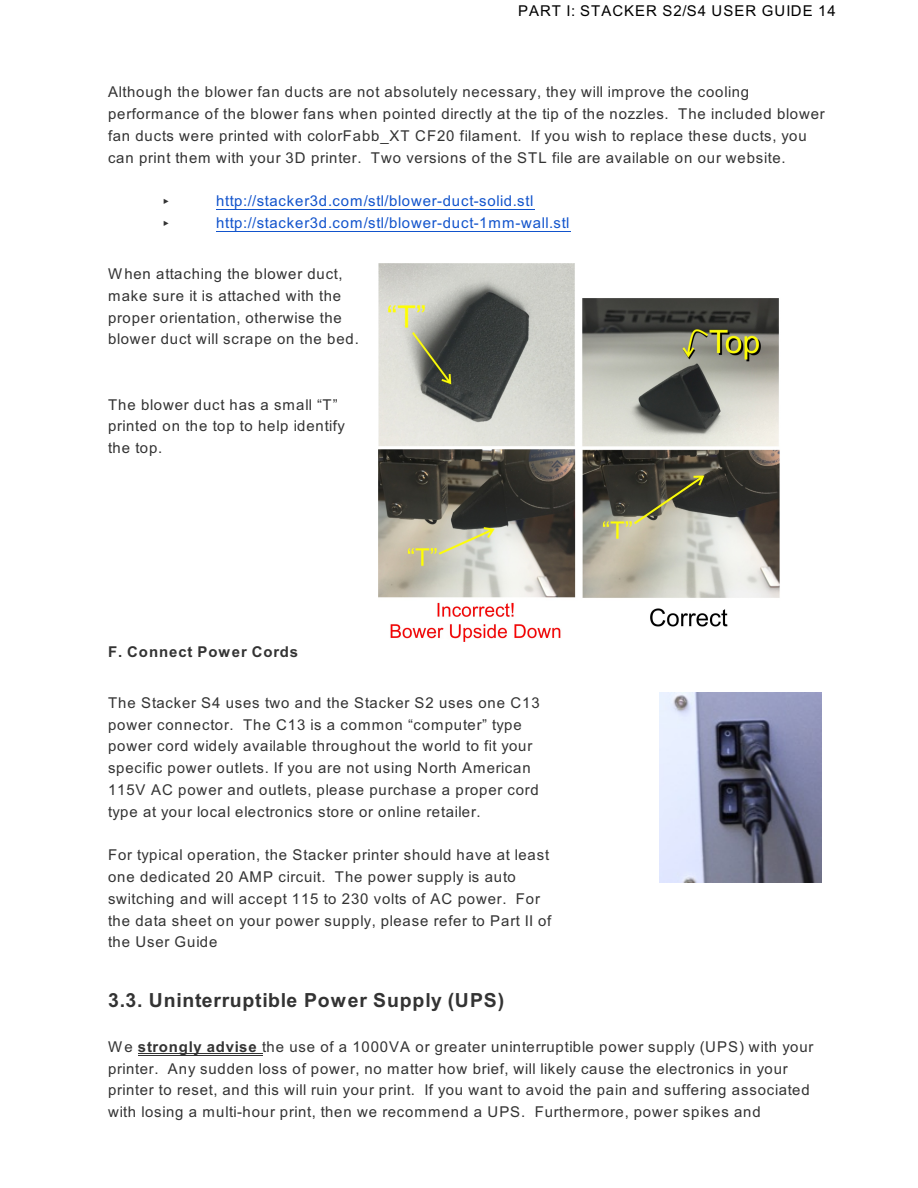
<style>
.page{position:relative;width:918px;height:1188px;background:#fff}
.page>*{position:absolute;margin:0;border:0;box-sizing:border-box;transform-origin:0 0}
.t1{font:700 19.5px "Arial";letter-spacing:.045em;color:#333}
.t2{font:15px/21.8px "Arial";letter-spacing:.06em;color:#333}
.t3{font:15px/21.8px "Arial";letter-spacing:.055em;color:#1254cc}
.t4{font:15px "Arial";letter-spacing:.07em;color:#000}
.t5{font:700 15px "Arial";letter-spacing:.065em;color:#333}
.s1{font-weight:700}
</style>
<div class="page">
<hr style="left:216px;top:209px;width:318px;height:1px;background:#1254cc">
<hr style="left:216px;top:231px;width:354px;height:1px;background:#1254cc">
<img style="left:378px;top:263px;width:402px;height:378px">
<img style="left:660px;top:692px;width:162px;height:190px">
<hr style="left:138px;top:1053px;width:125px;height:1px;background:#333">
<hr style="left:138px;top:1055px;width:125px;height:1px;background:#333">
<p class="t4" style="left:518px;top:5px;width:319px">PART I: STACKER S2/S4 USER GUIDE 14</p>
<p class="t2" style="left:108px;top:83px;width:718px">Although the blower fan ducts are not absolutely necessary, they will improve the cooling performance of the blower fans when pointed directly at the tip of the nozzles. The included blower fan ducts were printed with colorFabb_XT CF20 filament. If you wish to replace these ducts, you can print them with your 3D printer. Two versions of the STL file are available on our website.</p>
<p class="t3" style="left:216px;top:192px;width:355px">http://stacker3d.com/stl/blower-duct-solid.stl http://stacker3d.com/stl/blower-duct-1mm-wall.stl</p>
<p class="t2" style="left:108px;top:264px;width:252px">When attaching the blower duct, make sure it is attached with the proper orientation, otherwise the blower duct will scrape on the bed.</p>
<p class="t2" style="left:108px;top:395px;width:238px">The blower duct has a small “T” printed on the top to help identify the top.</p>
<p class="t5" style="left:108px;top:646px;width:192px">F. Connect Power Cords</p>
<p class="t2" style="left:108px;top:693px;width:433px">The Stacker S4 uses two and the Stacker S2 uses one C13 power connector. The C13 is a common “computer” type power cord widely available throughout the world to fit your specific power outlets. If you are not using North American 115V AC power and outlets, please purchase a proper cord type at your local electronics store or online retailer.</p>
<p class="t2" style="left:108px;top:845px;width:445px">For typical operation, the Stacker printer should have at least one dedicated 20 AMP circuit. The power supply is auto switching and will accept 115 to 230 volts of AC power. For the data sheet on your power supply, please refer to Part II of the User Guide</p>
<h1 class="t1" style="left:108px;top:992px;width:398px">3.3. Uninterruptible Power Supply (UPS)</h1>
<p class="t2" style="left:108px;top:1037px;width:707px">We <span class="s1">strongly advise</span> the use of a 1000VA or greater uninterruptible power supply (UPS) with your printer. Any sudden loss of power, no matter how brief, will likely cause the electronics in your printer to reset, and this will ruin your print. If you want to avoid the pain and suffering associated with losing a multi-hour print, then we recommend a UPS. Furthermore, power spikes and</p>
</div>
